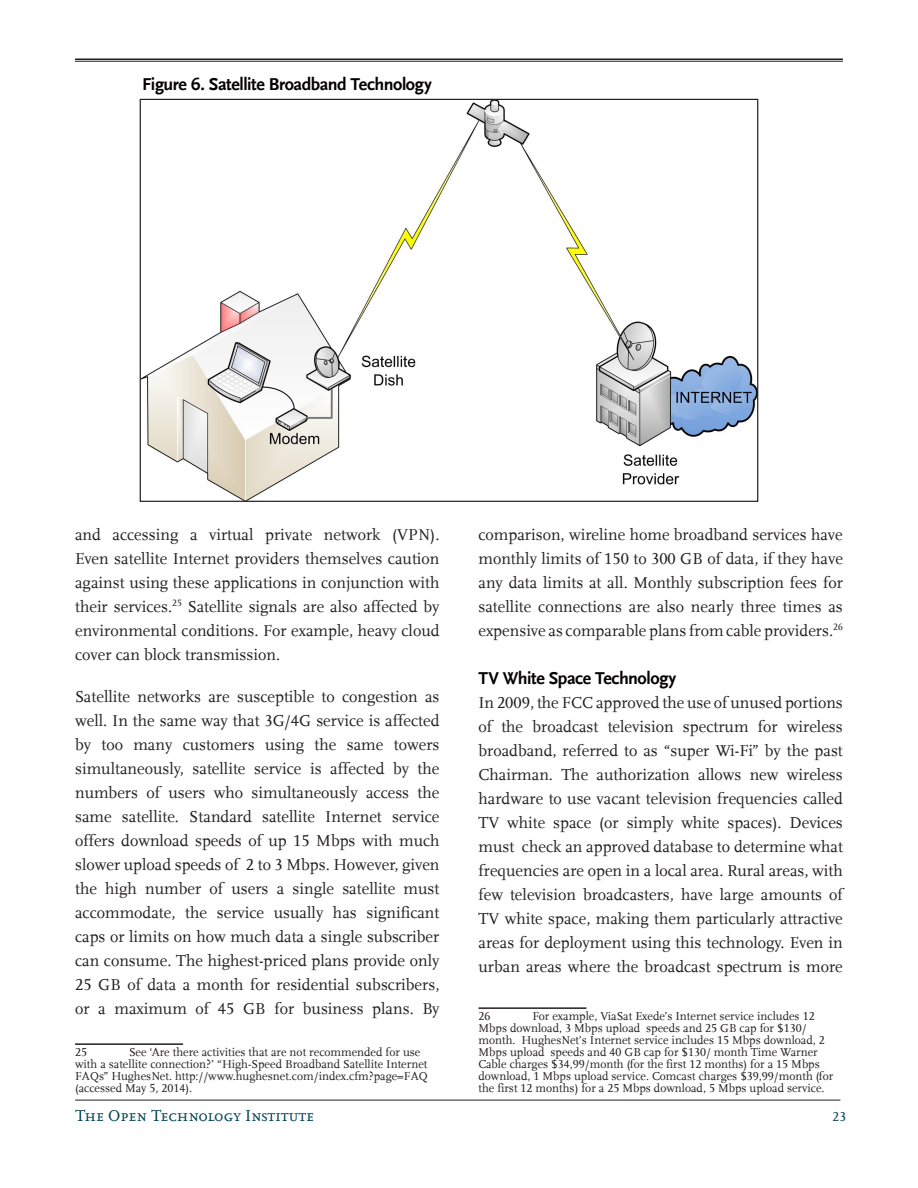
<style>
.page{position:relative;width:918px;height:1188px;background:#fff}
.page>*{position:absolute;margin:0;border:0;box-sizing:border-box;transform-origin:0 0}
.Heading_B{font:700 18px "Scala Sans";letter-spacing:-.025em;color:#040101}
.NAF_Report_Paragraph{font:16.5px/24px "Scala LF";color:#231f20;text-align:justify}
.t1{font:16.5px "Scala LF Caps";color:#004254}
.t2{font:13.5px "Scala LF Caps";color:#004254}
.t3{font:12px/12px "Scala LF";color:#231f20}
</style>
<div class="page">
<hr style="left:75px;top:1100px;width:765px;height:1px;background:#231f20">
<hr style="left:75px;top:61px;width:768px;height:1px;background:#231f20">
<hr style="left:75px;top:58px;width:768px;height:2px;background:#231f20">
<hr style="left:75px;top:1043px;width:108px;height:2px;background:#231f20">
<hr style="left:478px;top:1007px;width:108px;height:2px;background:#231f20">
<img style="left:142px;top:101px;width:614px;height:399px">
<p class="Heading_B" style="left:142px;top:74px;width:291px">Figure 6. Satellite Broadband Technology</p>
<p class="NAF_Report_Paragraph" style="left:75px;top:522px;width:366px">and accessing a virtual private network (VPN).<br>Even satellite Internet providers themselves caution against using these applications in conjunction with their services.<sup>25</sup> Satellite signals are also affected by environmental conditions. For example, heavy cloud cover can block transmission.</p>
<p class="NAF_Report_Paragraph" style="left:75px;top:684px;width:366px">Satellite networks are susceptible to congestion as well. In the same way that 3G/4G service is affected by too many customers using the same towers simultaneously, satellite service is affected by the numbers of users who simultaneously access the same satellite. Standard satellite Internet service offers download speeds of up 15 Mbps with much slower upload speeds of 2 to 3 Mbps. However, given the high number of users a single satellite must accommodate, the service usually has significant caps or limits on how much data a single subscriber can consume. The highest-priced plans provide only 25 GB of data a month for residential subscribers, or a maximum of 45 GB for business plans. By</p>
<p class="t3" style="left:75px;top:1046px;width:13px">25</p>
<p class="t3" style="left:75px;top:1046px;width:354px;text-indent:54px">See ‘Are there activities that are not recommended for use with a satellite connection?’ “High-Speed Broadband Satellite Internet FAQs” HughesNet. http://www.hughesnet.com/index.cfm?page=FAQ (accessed May 5, 2014).</p>
<p class="NAF_Report_Paragraph" style="left:478px;top:522px;width:366px">comparison, wireline home broadband services have monthly limits of 150 to 300 GB of data, if they have any data limits at all. Monthly subscription fees for satellite connections are also nearly three times as expensive as comparable plans from cable providers.<sup>26</sup></p>
<p class="Heading_B" style="left:478px;top:668px;width:199px">TV White Space Technology</p>
<p class="NAF_Report_Paragraph" style="left:478px;top:691px;width:366px">In 2009, the FCC approved the use of unused portions of the broadcast television spectrum for wireless broadband, referred to as “super Wi-Fi” by the past Chairman. The authorization allows new wireless hardware to use vacant television frequencies called TV white space (or simply white spaces). Devices must check an approved database to determine what frequencies are open in a local area. Rural areas, with few television broadcasters, have large amounts of TV white space, making them particularly attractive areas for deployment using this technology. Even in urban areas where the broadcast spectrum is more</p>
<p class="t3" style="left:478px;top:1010px;width:13px">26</p>
<p class="t3" style="left:478px;top:1010px;width:356px;text-indent:54px">For example, ViaSat Exede’s Internet service includes 12<br>Mbps download, 3 Mbps upload speeds and 25 GB cap for $130/ month. HughesNet’s Internet service includes 15 Mbps download, 2<br>Mbps upload speeds and 40 GB cap for $130/ month Time Warner Cable charges $34,99/month (for the first 12 months) for a 15 Mbps download, 1 Mbps upload service. Comcast charges $39,99/month (for the first 12 months) for a 25 Mbps download, 5 Mbps upload service.</p>
<p class="t1" style="left:75px;top:1107px;width:240px">The Open Technology Institute</p>
<p class="t2" style="left:833px;top:1110px;width:15px">23</p>
</div>
